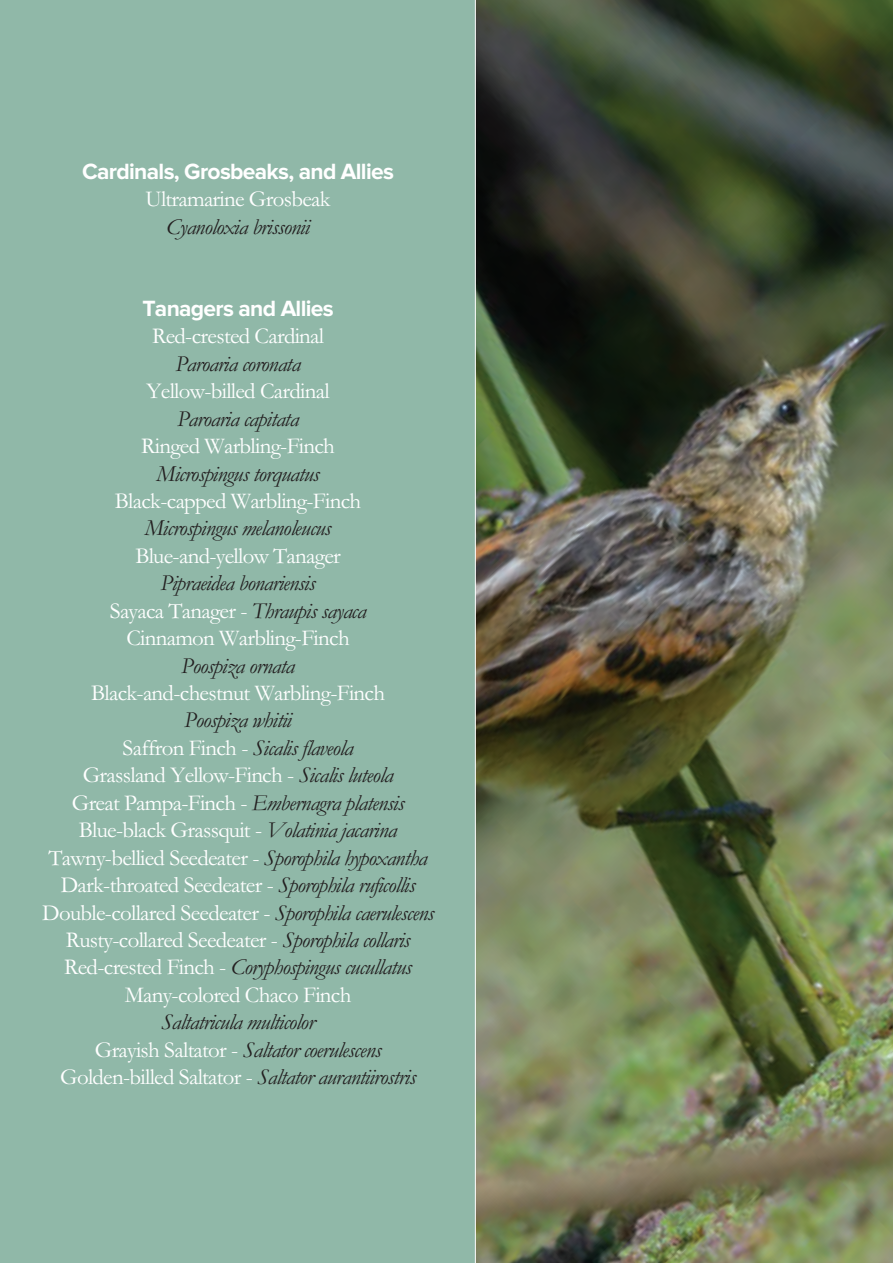
<style>
.page{position:relative;width:893px;height:1263px;background:#fff}
.page>*{position:absolute;margin:0;border:0;box-sizing:border-box;transform-origin:0 0}
.t1{font:22.8px/27.5px "Garamond";letter-spacing:-.03em;color:#fff;text-align:center}
.t2{font:italic 22.8px/27.5px "Garamond";letter-spacing:-.03em;color:#231f20;text-align:center}
.t3{font:700 22.8px "Proxima Nova";letter-spacing:-.03em;color:#fff}
.s1{font-style:italic;color:#231f20}
.s2{font-style:normal;color:#fff}
</style>
<div class="page">
<div style="left:0;top:0;width:475px;height:1263px;background:#90b8a8"></div>
<img style="left:476px;top:0;width:417px;height:1263px">
<p class="t3" style="left:82px;top:163px;width:313px">Cardinals, Grosbeaks, and Allies</p>
<p class="t1" style="left:146px;top:188px;width:187px">Ultramarine Grosbeak</p>
<p class="t2" style="left:166px;top:215px;width:145px">Cyanoloxia brissonii</p>
<p class="t3" style="left:142px;top:301px;width:193px">Tanagers and Allies</p>
<p class="t1" style="left:152px;top:325px;width:174px">Red-crested Cardinal</p>
<p class="t2" style="left:175px;top:352px;width:127px">Paroaria coronata</p>
<p class="t1" style="left:147px;top:380px;width:184px">Yellow-billed Cardinal</p>
<p class="t2" style="left:177px;top:407px;width:123px">Paroaria capitata</p>
<p class="t1" style="left:141px;top:435px;width:195px">Ringed Warbling-Finch</p>
<p class="t2" style="left:157px;top:462px;width:164px">Microspingus torquatus</p>
<p class="t1" style="left:115px;top:490px;width:248px">Black-capped Warbling-Finch</p>
<p class="t2" style="left:145px;top:517px;width:188px">Microspingus melanoleucus</p>
<p class="t1" style="left:135px;top:544px;width:207px">Blue-and-yellow Tanager</p>
<p class="t1" style="left:110px;top:572px;width:258px"><span class="s1">Pipraeidea bonariensis<br></span>Sayaca Tanager - <span class="s1">Thraupis sayaca<br></span>Cinnamon Warbling-Finch</p>
<p class="t2" style="left:181px;top:654px;width:115px">Poospiza ornata</p>
<p class="t1" style="left:91px;top:682px;width:295px">Black-and-chestnut Warbling-Finch</p>
<p class="t1" style="left:42px;top:709px;width:393px"><span class="s1">Poospiza whitii<br></span>Saffron Finch - <span class="s1">Sicalis flaveola<br></span>Grassland Yellow-Finch - <span class="s1">Sicalis luteola<br></span>Great Pampa-Finch - <span class="s1">Embernagra platensis </span>Blue-black Grassquit - <span class="s1">Volatinia jacarina </span>Tawny-bellied Seedeater - <span class="s1">Sporophila hypoxantha </span>Dark-throated Seedeater - <span class="s1">Sporophila ruficollis </span>Double-collared Seedeater - <span class="s1">Sporophila caerulescens </span>Rusty-collared Seedeater - <span class="s1">Sporophila collaris </span>Red-crested Finch - <span class="s1">Coryphospingus cucullatus </span>Many-colored Chaco Finch</p>
<p class="t2" style="left:60px;top:1011px;width:357px">Saltatricula multicolor<br><span class="s2">Grayish Saltator -</span> Saltator coerulescens<br><span class="s2">Golden-billed Saltator -</span> Saltator aurantiirostris</p>
</div>
